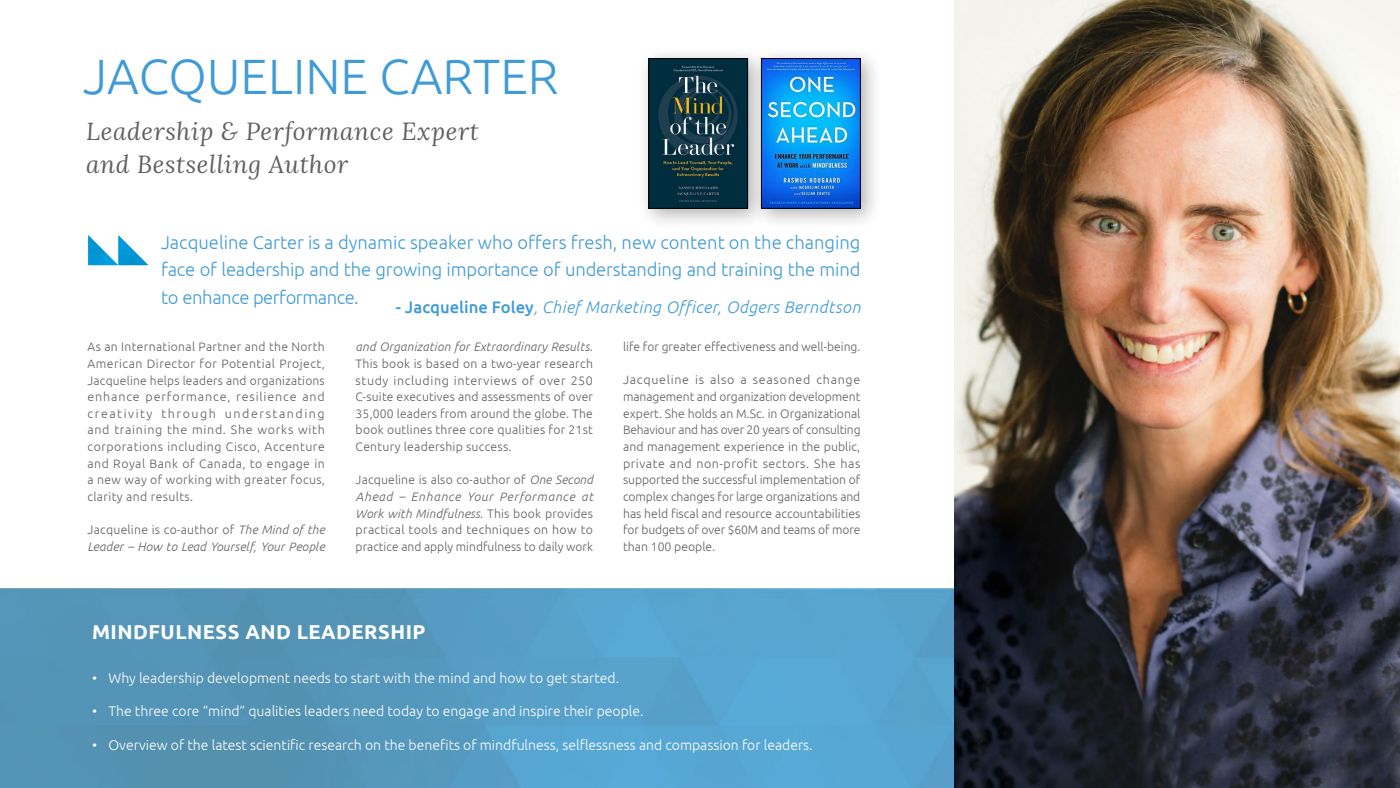
<style>
.page{position:relative;width:1400px;height:788px;background:#fff}
.page>*{position:absolute;margin:0;border:0;box-sizing:border-box;transform-origin:0 0}
.t1{font:300 49.61px "Ubuntu";color:#3f9bd5}
.t2{font:italic 24.5px/33.2px "Lora";letter-spacing:.025em;color:#5f6062}
.t3{font:700 20.12px "Ubuntu";letter-spacing:.025em;color:#fff}
.t4{font:300 18.38px/27.1px "Ubuntu";letter-spacing:-.01em;color:#3f9bd5;text-align:justify}
.t5{font:italic 300 16.62px "Ubuntu";letter-spacing:.025em;color:#3f9bd5}
.t6{font:300 14px "Ubuntu";color:#fff}
.t7{font:300 12.25px/16.6px "Ubuntu";color:#5f6062;text-align:justify}
.t8{font:italic 300 12.25px/16.6px "Ubuntu";letter-spacing:.02em;color:#5f6062}
.s1{font-weight:500;font-style:normal}
.s2{font-style:normal}
.s3{font-style:italic}
</style>
<div class="page">
<img style="left:0;top:588px;width:954px;height:199px">
<img style="left:954px;top:0;width:446px;height:788px">
<div style="left:636px;top:46px;width:133px;height:184px;background:#000;opacity:.31"></div>
<img style="left:651px;top:60px;width:95px;height:146px">
<div style="left:649px;top:58px;width:99px;height:150px;border:1px solid #000"></div>
<div style="left:749px;top:46px;width:133px;height:184px;background:#000;opacity:.31"></div>
<img style="left:763px;top:60px;width:96px;height:146px">
<div style="left:761px;top:58px;width:100px;height:150px;border:1px solid #000"></div>
<svg style="left:88px;top:235px;width:60px;height:30px"></svg>
<h1 class="t1" style="left:83px;top:46px;width:477px">JACQUELINE CARTER</h1>
<h2 class="t2" style="left:86px;top:114px;width:394px">Leadership &amp; Performance Expert and Bestselling Author</h2>
<h3 class="t4" style="left:161px;top:229px;width:701px">Jacqueline Carter is a dynamic speaker who offers fresh, new content on the changing face of leadership and the growing importance of understanding and training the mind to enhance performance.</h3>
<h3 class="t5" style="left:396px;top:297px;width:466px"><span class="s1">- Jacqueline Foley</span>, Chief Marketing Officer, Odgers Berndtson</h3>
<p class="t7" style="left:88px;top:338px;width:239px">As an International Partner and the North American Director for Potential Project, Jacqueline helps leaders and organizations enhance performance, resilience and creativity through understanding and training the mind. She works with corporations including Cisco, Accenture and Royal Bank of Canada, to engage in a new way of working with greater focus, clarity and results.</p>
<p class="t8" style="left:88px;top:521px;width:239px"><span class="s2">Jacqueline is co-author of</span> The Mind of the<br>Leader – How to Lead Yourself, Your People</p>
<p class="t7" style="left:356px;top:338px;width:239px"><span class="s3">and Organization for Extraordinary Results</span>.<br>This book is based on a two-year research study including interviews of over 250<br>C-suite executives and assessments of over 35,000 leaders from around the globe. The book outlines three core qualities for 21st Century leadership success.</p>
<p class="t7" style="left:356px;top:471px;width:239px">Jacqueline is also co-author of <span class="s3">One Second Ahead – Enhance Your Performance at Work with Mindfulness</span>. This book provides practical tools and techniques on how to practice and apply mindfulness to daily work</p>
<h3 class="t3" style="left:92px;top:619px;width:335px">MINDFULNESS AND LEADERSHIP</h3>
<p class="t7" style="left:623px;top:338px;width:239px">life for greater effectiveness and well-being.</p>
<p class="t7" style="left:623px;top:371px;width:239px">Jacqueline is also a seasoned change management and organization development expert. She holds an M.Sc. in Organizational Behaviour and has over 20 years of consulting and management experience in the public, private and non-profit sectors. She has supported the successful implementation of complex changes for large organizations and has held fiscal and resource accountabilities for budgets of over $60M and teams of more than 100 people.</p>
<p class="t6" style="left:92px;top:669px;width:7px">•</p>
<p class="t6" style="left:92px;top:702px;width:7px">•</p>
<p class="t6" style="left:92px;top:736px;width:7px">•</p>
<p class="t6" style="left:108px;top:669px;width:512px">Why leadership development needs to start with the mind and how to get started.</p>
<p class="t6" style="left:108px;top:702px;width:537px">The three core “mind” qualities leaders need today to engage and inspire their people.</p>
<p class="t6" style="left:108px;top:736px;width:706px">Overview of the latest scientific research on the benefits of mindfulness, selflessness and compassion for leaders.</p>
</div>
